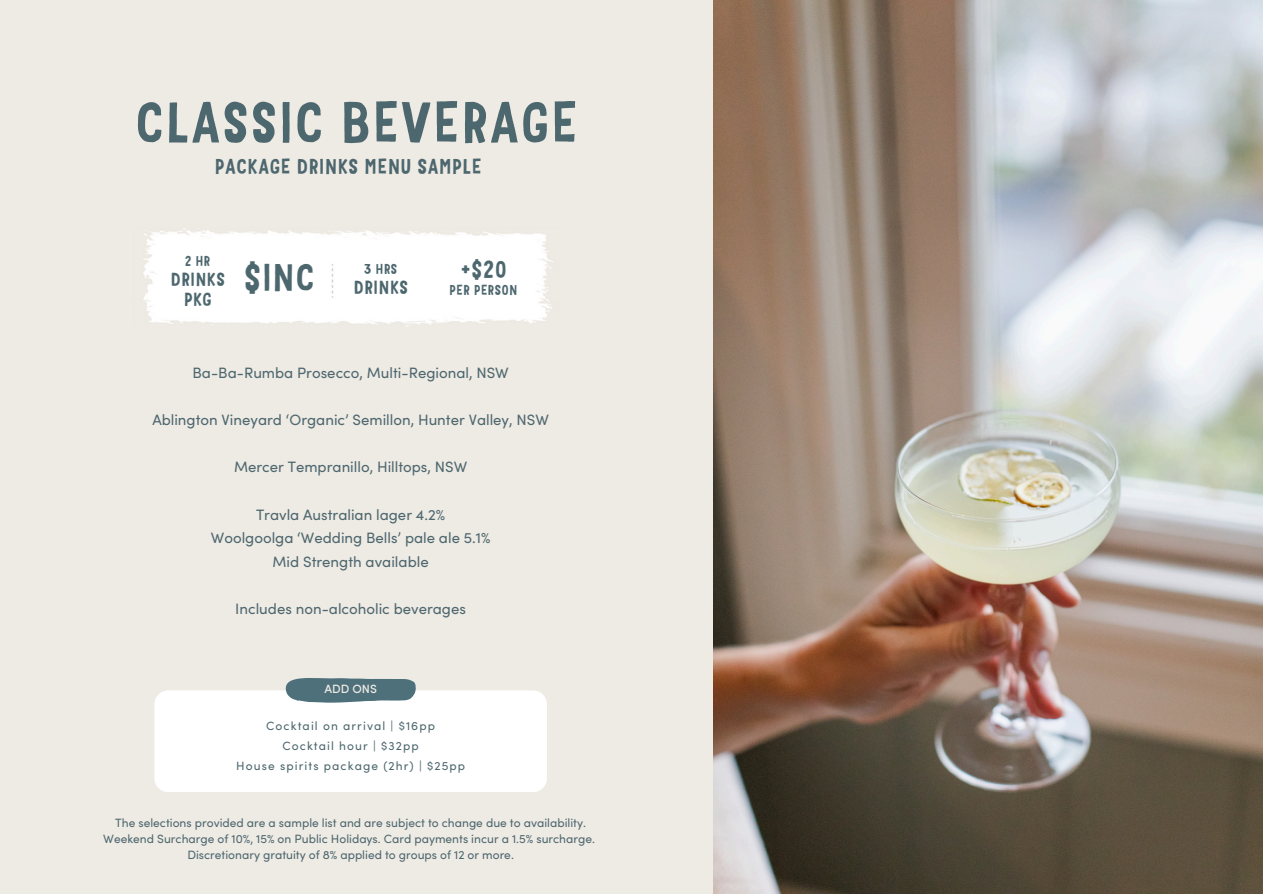
<style>
.page{position:relative;width:1263px;height:894px;background:#fff}
.page>*{position:absolute;margin:0;border:0;box-sizing:border-box;transform-origin:0 0}
.t1{font:55.35px "Mr Dodo";color:#4d676e}
.t2{font:36.6px "Mr Dodo";color:#4d676e}
.t3{font:23.25px "Mr Dodo";color:#4d676e}
.t4{font:20.25px "Mr Dodo";color:#4d676e}
.t5{font:18px/20.2px "Mr Dodo";color:#4d676e;text-align:center}
.t6{font:15px "Sofia Pro";color:#4d676e}
.t7{font:13.5px "Mr Dodo";color:#4d676e}
.t8{font:12px "Sofia Pro";color:#4d676e}
.t9{font:12px "Sofia Pro";letter-spacing:.09em;color:#4d676e}
.t10{font:500 12px "Sofia Pro";color:#eeeae4}
</style>
<div class="page">
<div style="left:0;top:0;width:1263px;height:893px;background:#eeeae4"></div>
<img style="left:713px;top:0;width:550px;height:893px">
<img style="left:143px;top:228px;width:411px;height:98px">
<div style="left:346px;top:248px;width:182px;height:58px;background:#fff"></div>
<div style="left:163px;top:248px;width:149px;height:58px;background:#fff"></div>
<svg style="left:155px;top:678px;width:392px;height:113px;background:#f2f4f4"></svg>
<p class="t1" style="left:135px;top:85px;width:445px">CLASSIC BEVERAGE</p>
<p class="t4" style="left:215px;top:152px;width:269px">PACKAGE DRINKS MENU SAMPLE</p>
<h3 class="t7" style="left:185px;top:251px;width:27px">2 HR</h3>
<p class="t2" style="left:244px;top:252px;width:73px">$INC</p>
<h6 class="t7" style="left:364px;top:259px;width:35px">3 HRS</h6>
<p class="t5" style="left:171px;top:269px;width:56px">DRINKS<br>PKG</p>
<p class="t5" style="left:354px;top:277px;width:56px">DRINKS</p>
<p class="t3" style="left:460px;top:253px;width:48px">+$20</p>
<p class="t7" style="left:449px;top:281px;width:70px">PER PERSON</p>
<h4 class="t6" style="left:192px;top:367px;width:318px">Ba-Ba-Rumba Prosecco, Multi-Regional, NSW</h4>
<p class="t6" style="left:152px;top:414px;width:398px">Ablington Vineyard ‘Organic’ Semillon, Hunter Valley, NSW</p>
<h6 class="t6" style="left:234px;top:461px;width:235px">Mercer Tempranillo, Hilltops, NSW</h6>
<h2 class="t6" style="left:256px;top:508px;width:191px">Travla Australian lager 4.2%</h2>
<h5 class="t6" style="left:211px;top:532px;width:281px">Woolgoolga ‘Wedding Bells’ pale ale 5.1%</h5>
<h6 class="t6" style="left:273px;top:556px;width:158px">Mid Strength available</h6>
<h5 class="t6" style="left:235px;top:603px;width:232px">Includes non-alcoholic beverages</h5>
<p class="t10" style="left:324px;top:683px;width:54px">ADD ONS</p>
<p class="t9" style="left:266px;top:721px;width:170px">Cocktail on arrival | $16pp</p>
<p class="t9" style="left:282px;top:741px;width:138px">Cocktail hour | $32pp</p>
<p class="t9" style="left:236px;top:761px;width:230px">House spirits package (2hr) | $25pp</p>
<p class="t8" style="left:115px;top:818px;width:472px">The selections provided are a sample list and are subject to change due to availability.</p>
<p class="t8" style="left:103px;top:834px;width:493px">Weekend Surcharge of 10%, 15% on Public Holidays. Card payments incur a 1.5% surcharge.</p>
<p class="t8" style="left:187px;top:850px;width:328px">Discretionary gratuity of 8% applied to groups of 12 or more.</p>
</div>
